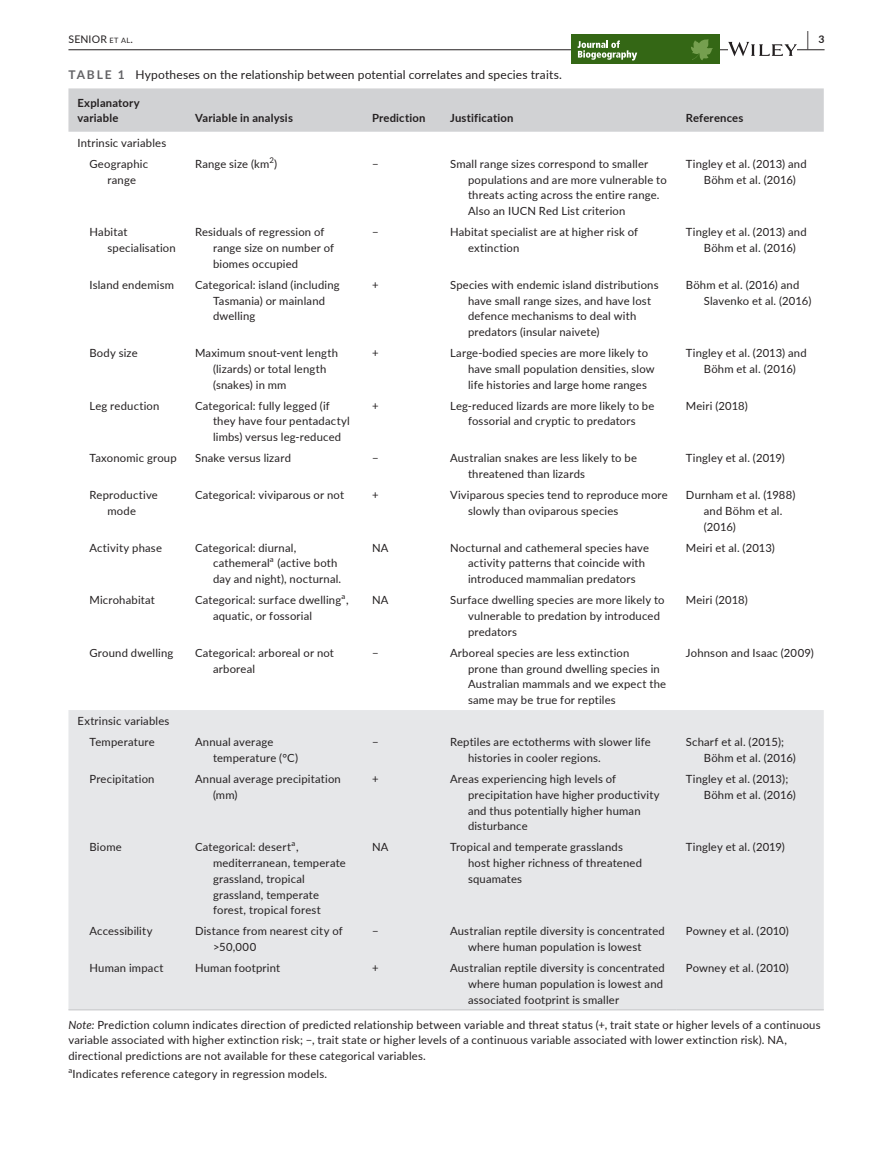
<style>
.page{position:relative;width:893px;height:1174px;background:#fff}
.page>*{position:absolute;margin:0;border:0;box-sizing:border-box;transform-origin:0 0}
.t1{font:700 19.5px "Lato";color:#231f20;scale:.43 1}
.t2{font:12px "Lato";letter-spacing:.015em;color:#231f20}
.t3{font:11.25px/15.8px "Lato";letter-spacing:.015em;color:#231f20}
.t4{font:700 11.25px/15.8px "Lato";letter-spacing:.02em;color:#231f20}
.t5{font:10.5px "Lato";letter-spacing:.015em;color:#231f20}
.t6{font:7.8px "Lato";color:#231f20}
.s1{font-size:7.35px}
.s2{font-weight:700;color:#636366}
.s3{font-style:italic}
</style>
<div class="page">
<hr style="left:68px;top:49px;width:756px;height:1px;background:#231f20">
<div style="left:685px;top:34px;width:35px;height:30px;background:#346715"></div>
<div style="left:571px;top:34px;width:114px;height:30px;background:#346715"></div>
<svg style="left:691px;top:39px;width:22px;height:21px"></svg>
<svg style="left:577px;top:41px;width:60px;height:20px"></svg>
<svg style="left:728px;top:42px;width:69px;height:14px"></svg>
<div style="left:68px;top:88px;width:756px;height:44px;background:#d1d2d4"></div>
<div style="left:68px;top:710px;width:756px;height:299px;background:#e6e7e9"></div>
<hr style="left:68px;top:1009px;width:118px;height:1px;background:#d1d2d4">
<hr style="left:186px;top:1009px;width:177px;height:1px;background:#d1d2d4">
<hr style="left:363px;top:1009px;width:78px;height:1px;background:#d1d2d4">
<hr style="left:441px;top:1009px;width:236px;height:1px;background:#d1d2d4">
<hr style="left:677px;top:1009px;width:147px;height:1px;background:#d1d2d4">
<p class="t5" style="left:68px;top:31px;width:66px">SENIOR <span class="s1">et al</span>.</p>
<h1 class="t1" style="left:807px;top:25px;width:43px">| <sup>3</sup></h1>
<p class="t2" style="left:68px;top:66px;width:495px"><span class="s2">TABLE 1</span> Hypotheses on the relationship between potential correlates and species traits.</p>
<p class="t4" style="left:77px;top:94px;width:64px">Explanatory variable</p>
<p class="t4" style="left:195px;top:110px;width:99px">Variable in analysis</p>
<p class="t4" style="left:372px;top:110px;width:55px">Prediction</p>
<p class="t4" style="left:450px;top:110px;width:65px">Justification</p>
<p class="t4" style="left:686px;top:110px;width:59px">References</p>
<p class="t3" style="left:77px;top:132px;width:90px;line-height:21px;text-align:center">Intrinsic variables<br>Geographic</p>
<p class="t3" style="left:107px;top:171px;width:30px">range</p>
<p class="t6" style="left:270px;top:154px;width:6px">2</p>
<p class="t3" style="left:195px;top:155px;width:84px">Range size (km )</p>
<p class="t3" style="left:372px;top:155px;width:8px">−</p>
<p class="t3" style="left:468px;top:155px;width:200px;text-indent:-18px">Small range sizes correspond to smaller populations and are more vulnerable to threats acting across the entire range.<br>Also an IUCN Red List criterion</p>
<p class="t3" style="left:704px;top:155px;width:104px;text-indent:-18px">Tingley et al. (2013) and<br>Böhm et al. (2016)</p>
<p class="t3" style="left:107px;top:224px;width:70px;text-indent:-18px">Habitat specialisation</p>
<p class="t3" style="left:213px;top:224px;width:123px;text-indent:-18px">Residuals of regression of range size on number of biomes occupied</p>
<p class="t3" style="left:372px;top:224px;width:8px">−</p>
<p class="t3" style="left:468px;top:224px;width:171px;text-indent:-18px">Habitat specialist are at higher risk of extinction</p>
<p class="t3" style="left:704px;top:224px;width:104px;text-indent:-18px">Tingley et al. (2013) and<br>Böhm et al. (2016)</p>
<p class="t3" style="left:89px;top:276px;width:86px">Island endemism</p>
<p class="t3" style="left:213px;top:276px;width:128px;text-indent:-18px">Categorical: island (including<br>Tasmania) or mainland dwelling</p>
<p class="t3" style="left:372px;top:276px;width:8px">+</p>
<p class="t3" style="left:468px;top:276px;width:192px;text-indent:-18px">Species with endemic island distributions have small range sizes, and have lost defence mechanisms to deal with predators (insular naivete)</p>
<p class="t3" style="left:704px;top:276px;width:109px;text-indent:-18px">Böhm et al. (2016) and<br>Slavenko et al. (2016)</p>
<p class="t3" style="left:89px;top:345px;width:50px">Body size</p>
<p class="t3" style="left:213px;top:345px;width:127px;text-indent:-18px">Maximum snout-vent length (lizards) or total length (snakes) in mm</p>
<p class="t3" style="left:372px;top:345px;width:8px">+</p>
<p class="t3" style="left:468px;top:345px;width:188px;text-indent:-18px">Large-bodied species are more likely to have small population densities, slow life histories and large home ranges</p>
<p class="t3" style="left:704px;top:345px;width:104px;text-indent:-18px">Tingley et al. (2013) and<br>Böhm et al. (2016)</p>
<p class="t3" style="left:89px;top:397px;width:71px">Leg reduction</p>
<p class="t3" style="left:213px;top:397px;width:138px;text-indent:-18px">Categorical: fully legged (if they have four pentadactyl limbs) versus leg-reduced</p>
<p class="t3" style="left:372px;top:397px;width:8px">+</p>
<p class="t3" style="left:450px;top:397px;width:206px;text-align:center">Leg-reduced lizards are more likely to be fossorial and cryptic to predators</p>
<p class="t3" style="left:686px;top:397px;width:63px">Meiri (2018)</p>
<p class="t3" style="left:89px;top:450px;width:89px">Taxonomic group</p>
<p class="t3" style="left:195px;top:450px;width:97px">Snake versus lizard</p>
<p class="t3" style="left:372px;top:450px;width:8px">−</p>
<p class="t3" style="left:468px;top:450px;width:170px;text-indent:-18px">Australian snakes are less likely to be threatened than lizards</p>
<p class="t3" style="left:686px;top:450px;width:100px">Tingley et al. (2019)</p>
<p class="t3" style="left:89px;top:486px;width:70px;text-align:center">Reproductive mode</p>
<p class="t3" style="left:195px;top:486px;width:151px">Categorical: viviparous or not</p>
<p class="t3" style="left:372px;top:486px;width:8px">+</p>
<p class="t3" style="left:468px;top:486px;width:201px;text-indent:-18px">Viviparous species tend to reproduce more slowly than oviparous species</p>
<p class="t3" style="left:704px;top:486px;width:93px;text-indent:-18px">Durnham et al. (1988) and Böhm et al. (2016)</p>
<p class="t3" style="left:89px;top:539px;width:74px">Activity phase</p>
<p class="t3" style="left:213px;top:539px;width:85px;text-indent:-18px">Categorical: diurnal, cathemeral</p>
<p class="t3" style="left:372px;top:539px;width:18px">NA</p>
<p class="t3" style="left:468px;top:539px;width:182px;text-indent:-18px">Nocturnal and cathemeral species have activity patterns that coincide with introduced mammalian predators</p>
<p class="t3" style="left:686px;top:539px;width:91px">Meiri et al. (2013)</p>
<p class="t6" style="left:270px;top:554px;width:5px">a</p>
<p class="t3" style="left:213px;top:555px;width:130px;text-indent:64px">(active both day and night), nocturnal.</p>
<p class="t6" style="left:341px;top:590px;width:5px">a</p>
<p class="t3" style="left:89px;top:592px;width:67px">Microhabitat</p>
<p class="t3" style="left:195px;top:592px;width:155px">Categorical: surface dwelling ,</p>
<p class="t3" style="left:213px;top:607px;width:101px">aquatic, or fossorial</p>
<p class="t3" style="left:372px;top:592px;width:18px">NA</p>
<p class="t3" style="left:468px;top:592px;width:198px;text-indent:-18px">Surface dwelling species are more likely to vulnerable to predation by introduced predators</p>
<p class="t3" style="left:686px;top:592px;width:63px">Meiri (2018)</p>
<p class="t3" style="left:89px;top:644px;width:85px">Ground dwelling</p>
<p class="t3" style="left:213px;top:644px;width:122px;text-indent:-18px">Categorical: arboreal or not arboreal</p>
<p class="t3" style="left:372px;top:644px;width:8px">−</p>
<p class="t3" style="left:468px;top:644px;width:200px;text-indent:-18px">Arboreal species are less extinction<br>prone than ground dwelling species in Australian mammals and we expect the same may be true for reptiles</p>
<p class="t3" style="left:686px;top:644px;width:130px">Johnson and Isaac (2009)</p>
<p class="t3" style="left:77px;top:710px;width:94px;line-height:21px;text-align:center">Extrinsic variables<br>Temperature</p>
<p class="t3" style="left:213px;top:733px;width:87px;text-indent:-18px">Annual average temperature (°C)</p>
<p class="t3" style="left:372px;top:733px;width:8px">−</p>
<p class="t3" style="left:468px;top:733px;width:184px;text-indent:-18px">Reptiles are ectotherms with slower life histories in cooler regions.</p>
<p class="t3" style="left:704px;top:733px;width:94px;text-indent:-18px">Scharf et al. (2015);<br>Böhm et al. (2016)</p>
<p class="t3" style="left:89px;top:770px;width:67px">Precipitation</p>
<p class="t3" style="left:213px;top:770px;width:129px;text-indent:-18px">Annual average precipitation (mm)</p>
<p class="t3" style="left:372px;top:770px;width:8px">+</p>
<p class="t3" style="left:468px;top:770px;width:193px;text-indent:-18px">Areas experiencing high levels of precipitation have higher productivity and thus potentially higher human disturbance</p>
<p class="t3" style="left:704px;top:770px;width:94px;text-indent:-18px">Tingley et al. (2013);<br>Böhm et al. (2016)</p>
<p class="t3" style="left:89px;top:839px;width:34px">Biome</p>
<p class="t3" style="left:195px;top:839px;width:105px">Categorical: desert ,</p>
<p class="t6" style="left:291px;top:838px;width:5px">a</p>
<p class="t3" style="left:213px;top:854px;width:134px">mediterranean, temperate grassland, tropical grassland, temperate forest, tropical forest</p>
<p class="t3" style="left:372px;top:839px;width:18px">NA</p>
<p class="t3" style="left:468px;top:839px;width:176px;text-indent:-18px">Tropical and temperate grasslands host higher richness of threatened squamates</p>
<p class="t3" style="left:686px;top:839px;width:100px">Tingley et al. (2019)</p>
<p class="t3" style="left:89px;top:923px;width:65px">Accessibility</p>
<p class="t3" style="left:213px;top:923px;width:131px;text-indent:-18px">Distance from nearest city of &gt;50,000</p>
<p class="t3" style="left:372px;top:923px;width:8px">−</p>
<p class="t3" style="left:450px;top:923px;width:216px;text-align:center">Australian reptile diversity is concentrated where human population is lowest</p>
<p class="t3" style="left:686px;top:923px;width:105px">Powney et al. (2010)</p>
<p class="t3" style="left:89px;top:959px;width:76px">Human impact</p>
<p class="t3" style="left:195px;top:959px;width:87px">Human footprint</p>
<p class="t3" style="left:372px;top:959px;width:8px">+</p>
<p class="t3" style="left:468px;top:959px;width:198px;text-indent:-18px">Australian reptile diversity is concentrated where human population is lowest and associated footprint is smaller</p>
<p class="t3" style="left:686px;top:959px;width:105px">Powney et al. (2010)</p>
<p class="t3" style="left:68px;top:1016px;width:754px"><span class="s3">Note:</span> Prediction column indicates direction of predicted relationship between variable and threat status (+, trait state or higher levels of a continuous variable associated with higher extinction risk; −, trait state or higher levels of a continuous variable associated with lower extinction risk). NA, directional predictions are not available for these categorical variables.</p>
<p class="t6" style="left:68px;top:1064px;width:5px">a</p>
<p class="t3" style="left:73px;top:1065px;width:256px">Indicates reference category in regression models.</p>
</div>
